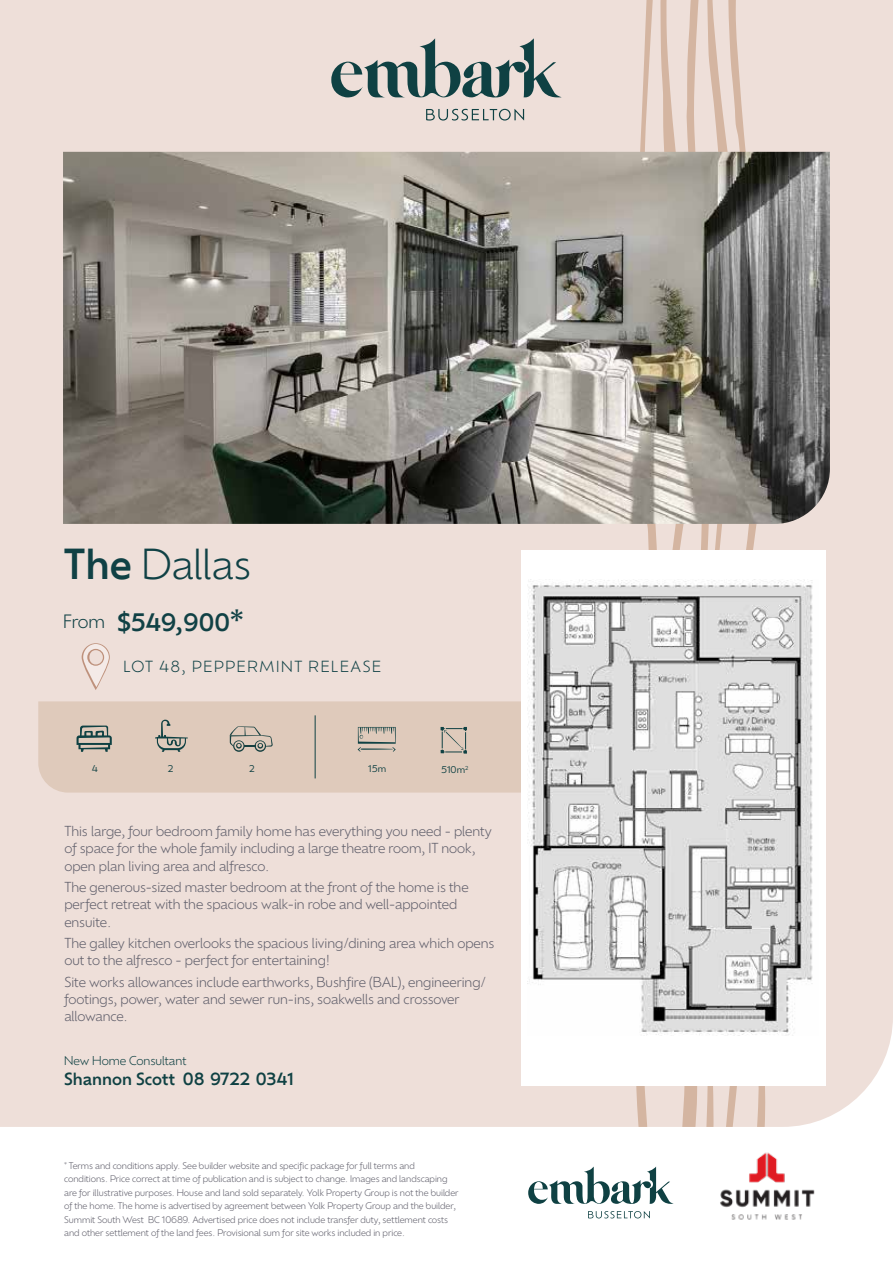
<style>
.page{position:relative;width:893px;height:1263px;background:#fff}
.page>*{position:absolute;margin:0;border:0;box-sizing:border-box;transform-origin:0 0}
.t1{font:300 40.5px "Ofelia Display";color:#104145}
.t2{font:500 23.55px "Ofelia Display";letter-spacing:-.01em;color:#104145}
.t3{font:500 16.5px "Ofelia Display";color:#0f4143}
.t4{font:300 15px "Ofelia Display";letter-spacing:.11em;color:#104145}
.t5{font:300 13.5px/17.2px "Ofelia Display";color:#605f6b}
.t6{font:300 12px "Ofelia Display";color:#0f4143}
.t7{font:9.15px "Ofelia Display";color:#0f4143}
.t8{font:300 9px/13.5px "Ofelia Display";color:#605f6b}
.s1{font-weight:500}
.s2{font-weight:300;font-size:18px}
.s3{font-size:40.5px}
.s4{font-family:"Ofelia Text"}
</style>
<div class="page">
<div style="left:0;top:0;width:893px;height:1127px;background:#eedfd9"></div>
<svg style="left:635px;top:0;width:130px;height:1127px;background:#e6d3c9"></svg>
<div style="left:38px;top:701px;width:483px;height:91px;background:#dfcabb"></div>
<svg style="left:426px;top:109px;width:98px;height:12px"></svg>
<svg style="left:331px;top:38px;width:231px;height:61px;background:#abafac"></svg>
<svg style="left:155px;top:720px;width:33px;height:32px"></svg>
<svg style="left:77px;top:725px;width:35px;height:27px"></svg>
<svg style="left:230px;top:726px;width:43px;height:26px"></svg>
<svg style="left:358px;top:727px;width:38px;height:25px"></svg>
<svg style="left:441px;top:727px;width:26px;height:27px"></svg>
<hr style="left:315px;top:715px;width:1px;height:63px;background:#0f4143">
<img style="left:63px;top:152px;width:767px;height:372px">
<svg style="left:82px;top:643px;width:28px;height:47px"></svg>
<svg style="left:588px;top:1211px;width:62px;height:7px"></svg>
<svg style="left:528px;top:1166px;width:146px;height:38px"></svg>
<div style="left:521px;top:550px;width:304px;height:535px;background:#fff"></div>
<img style="left:527px;top:579px;width:286px;height:456px">
<img style="left:720px;top:1152px;width:95px;height:68px">
<h1 class="t1" style="left:64px;top:534px;width:189px"><span class="s1">The</span> Dallas</h1>
<h2 class="t2" style="left:63px;top:605px;width:181px"><span class="s2">From</span> $549,900<span class="s3">*</span></h2>
<p class="t4" style="left:124px;top:656px;width:259px">LOT 48, PEPPERMINT RELEASE</p>
<p class="t7" style="left:92px;top:761px;width:8px">4</p>
<p class="t7" style="left:168px;top:761px;width:7px">2</p>
<p class="t7" style="left:249px;top:761px;width:7px">2</p>
<p class="t7" style="left:368px;top:761px;width:20px">15m</p>
<p class="t7" style="left:441px;top:763px;width:29px">510m<sup>2</sup></p>
<p class="t5" style="left:64px;top:822px;width:429px">This large, four bedroom family home has everything you need - plenty of space for the whole family including a large theatre room, IT nook, open plan living area and alfresco.</p>
<p class="t5" style="left:64px;top:878px;width:406px">The generous-sized master bedroom at the front of the home is the perfect retreat with the spacious walk-in robe and well-appointed ensuite.</p>
<p class="t5" style="left:64px;top:934px;width:431px">The galley kitchen overlooks the spacious living/dining area which opens out to the alfresco - perfect for entertaining!</p>
<p class="t5" style="left:64px;top:972px;width:423px">Site works allowances include earthworks, Bushfire (BAL), engineering/ footings, power, water and sewer run-ins, soakwells and crossover allowance.</p>
<p class="t6" style="left:64px;top:1052px;width:124px">New Home Consultant</p>
<p class="t3" style="left:64px;top:1067px;width:231px">Shannon Scott <span class="s4">08 9722 0341</span></p>
<p class="t8" style="left:64px;top:1158px;width:396px">* Terms and conditions apply. See builder website and specific package for full terms and conditions. Price correct at time of publication and is subject to change. Images and landscaping are for illustrative purposes. House and land sold separately. Yolk Property Group is not the builder of the home. The home is advertised by agreement between Yolk Property Group and the builder, Summit South West BC 10689. Advertised price does not include transfer duty, settlement costs and other settlement of the land fees. Provisional sum for site works included in price.</p>
</div>
